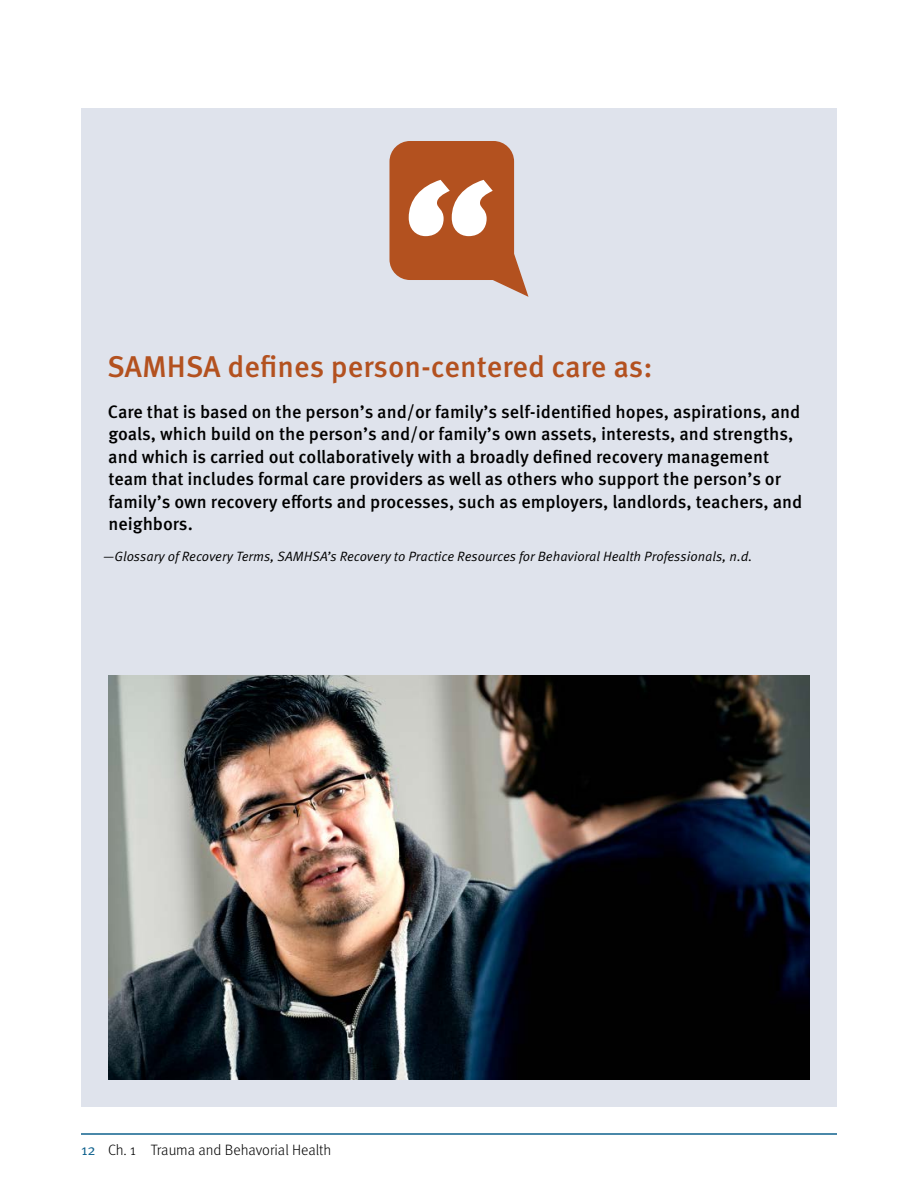
<style>
.page{position:relative;width:918px;height:1188px;background:#fff}
.page>*{position:absolute;margin:0;border:0;box-sizing:border-box;transform-origin:0 0}
.t1{font:italic 900 condensed 180px "Meta OT";color:#fff}
.t2{font:500 30px "Meta OT";color:#b3511f}
.t3{font:500 18px/22.5px "Meta OT";color:#000}
.t4{font:300 15px "Meta OT";color:#000}
.t5{font:15px "Meta OT Norm";color:#0f618d}
.t6{font:13.5px "Meta OT Norm Ita";color:#000}
</style>
<div class="page">
<hr style="left:81px;top:1133px;width:756px;height:2px;background:#0f618d">
<img style="left:108px;top:675px;width:702px;height:405px">
<svg style="left:389px;top:141px;width:140px;height:156px;background:#bc6f4a"></svg>
<p class="t1" style="left:392px;top:130px;width:91px">“</p>
<h3 class="t2" style="left:107px;top:348px;width:547px">SAMHSA defines person-centered care as:</h3>
<p class="t3" style="left:108px;top:400px;width:696px">Care that is based on the person’s and/or family’s self-identified hopes, aspirations, and goals, which build on the person’s and/or family’s own assets, interests, and strengths, and which is carried out collaboratively with a broadly defined recovery management team that includes formal care providers as well as others who support the person’s or family’s own recovery efforts and processes, such as employers, landlords, teachers, and neighbors.</p>
<p class="t6" style="left:103px;top:548px;width:651px">—Glossary of Recovery Terms, SAMHSA’s Recovery to Practice Resources for Behavioral Health Professionals, n.d.</p>
<p class="t5" style="left:81px;top:1141px;width:16px">12</p>
<p class="t4" style="left:108px;top:1142px;width:225px">Ch. 1 Trauma and Behavorial Health</p>
</div>
